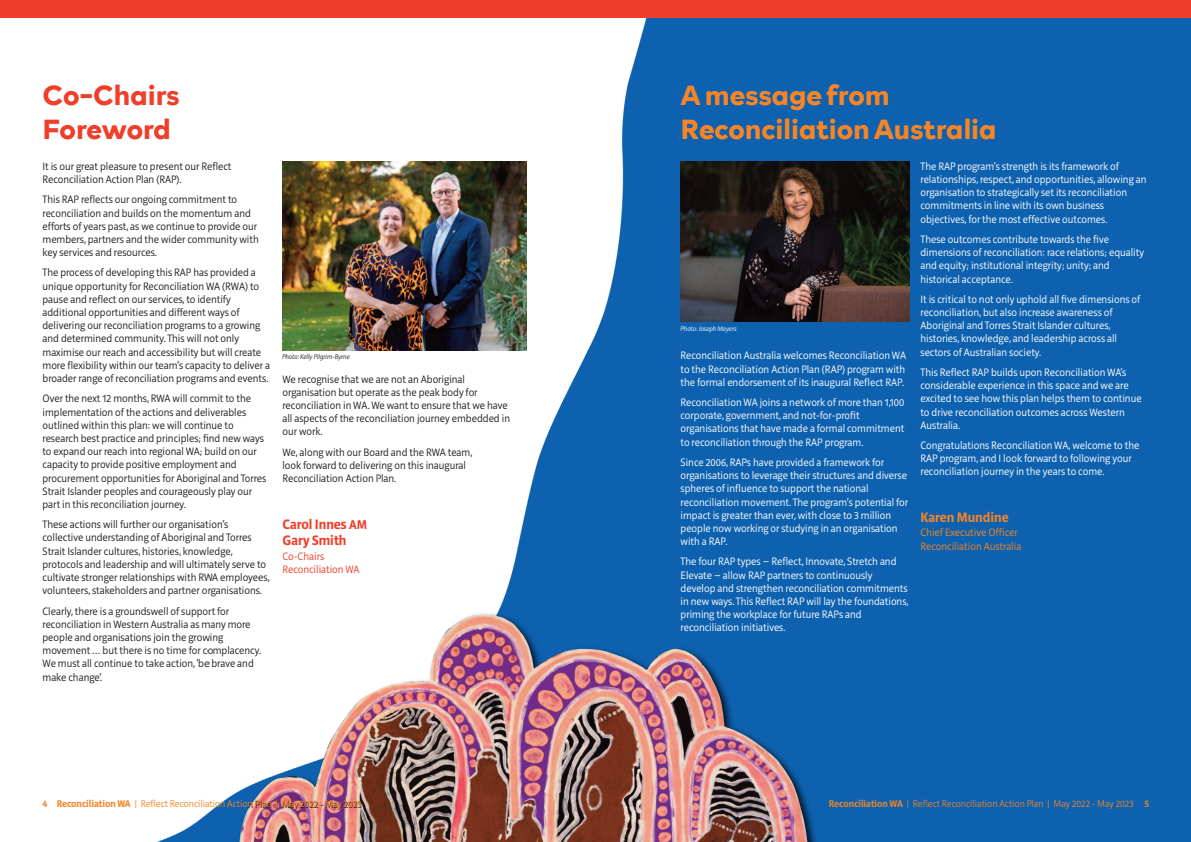
<style>
.page{position:relative;width:1191px;height:842px;background:#fff}
.page>*{position:absolute;margin:0;border:0;box-sizing:border-box;transform-origin:0 0}
.t1{font:700 28px/33.6px "Rockford Sans";color:#f58527}
.t2{font:700 28px/33.6px "Rockford Sans";color:#ef3e2a}
.t3{font:700 14px/16.8px "Riga";color:#ef3e2a}
.t4{font:700 14px "Riga";color:#f58527}
.t5{font:300 11px/13.2px "Riga";color:#231f20}
.t6{font:300 11px/13.2px "Riga";color:#fff}
.t7{font:300 11px "Riga";color:#f58527}
.t8{font:300 11px "Riga";color:#ef3e2a}
.t9{font:300 10px "Riga";color:#f58527}
.t10{font:300 10px "Riga";color:#e3842f}
.t11{font:italic 300 7px "Riga";color:#231f20}
.t12{font:italic 300 7px "Riga";color:#fff}
.s1{font-size:13px}
.s2{font-weight:700}
.s3{color:#231f20}
</style>
<div class="page">
<img style="left:73px;top:17px;width:575px;height:825px">
<div style="left:648px;top:0;width:543px;height:842px;background:#0d61af"></div>
<img style="left:680px;top:162px;width:229px;height:160px">
<div style="left:0;top:0;width:595px;height:17px;background:#ef3e2a"></div>
<div style="left:595px;top:0;width:596px;height:17px;background:#ef3e2a"></div>
<img style="left:209px;top:576px;width:607px;height:266px">
<img style="left:239px;top:614px;width:569px;height:228px">
<img style="left:282px;top:162px;width:244px;height:188px">
<p class="t2" style="left:43px;top:81px;width:139px">Co-Chairs<br>Foreword</p>
<p class="t5" style="left:43px;top:160px;width:190px">It is our great pleasure to present our Reflect<br>Reconciliation Action Plan (RAP).</p>
<p class="t5" style="left:43px;top:194px;width:218px">This RAP reflects our ongoing commitment to reconciliation and builds on the momentum and efforts of years past, as we continue to provide our members, partners and the wider community with key services and resources.</p>
<p class="t5" style="left:43px;top:267px;width:229px">The process of developing this RAP has provided a unique opportunity for Reconciliation WA (RWA) to pause and reflect on our services, to identify additional opportunities and different ways of delivering our reconciliation programs to a growing and determined community. This will not only maximise our reach and accessibility but will create more flexibility within our team’s capacity to deliver a broader range of reconciliation programs and events.</p>
<p class="t5" style="left:43px;top:393px;width:225px">Over the next 12 months, RWA will commit to the implementation of the actions and deliverables outlined within this plan: we will continue to research best practice and principles; find new ways to expand our reach into regional WA; build on our capacity to provide positive employment and procurement opportunities for Aboriginal and Torres Strait Islander peoples and courageously play our part in this reconciliation journey.</p>
<p class="t5" style="left:43px;top:519px;width:229px">These actions will further our organisation’s collective understanding of Aboriginal and Torres Strait Islander cultures, histories, knowledge, protocols and leadership and will ultimately serve to cultivate stronger relationships with RWA employees, volunteers, stakeholders and partner organisations.</p>
<p class="t5" style="left:43px;top:605px;width:220px">Clearly, there is a groundswell of support for reconciliation in Western Australia as many more people and organisations join the growing movement … but there is no time for complacency.<br>We must all continue to take action, ‘be brave and make change’.</p>
<p class="t11" style="left:282px;top:354px;width:69px">Photo: Kelly Pilgrim-Byrne</p>
<p class="t5" style="left:282px;top:373px;width:229px">We recognise that we are not an Aboriginal organisation but operate as the peak body for reconciliation in WA. We want to ensure that we have all aspects of the reconciliation journey embedded in our work.</p>
<p class="t5" style="left:282px;top:446px;width:191px">We, along with our Board and the RWA team, look forward to delivering on this inaugural<br>Reconciliation Action Plan.</p>
<p class="t3" style="left:282px;top:516px;width:86px">Carol Innes <span class="s1">AM<br></span>Gary Smith</p>
<p class="t8" style="left:282px;top:552px;width:43px">Co-Chairs</p>
<p class="t8" style="left:282px;top:565px;width:79px">Reconciliation WA</p>
<p class="t1" style="left:680px;top:81px;width:318px">A message from<br>Reconciliation Australia</p>
<p class="t12" style="left:680px;top:326px;width:57px">Photo: Joseph Mayers</p>
<p class="t6" style="left:680px;top:350px;width:227px;text-align:justify">Reconciliation Australia welcomes Reconciliation WA to the Reconciliation Action Plan (RAP) program with the formal endorsement of its inaugural Reflect RAP.</p>
<p class="t6" style="left:680px;top:397px;width:225px">Reconciliation WA joins a network of more than 1,100 corporate, government, and not-for-profit organisations that have made a formal commitment to reconciliation through the RAP program.</p>
<p class="t6" style="left:680px;top:456px;width:229px">Since 2006, RAPs have provided a framework for organisations to leverage their structures and diverse spheres of influence to support the national reconciliation movement. The program’s potential for impact is greater than ever, with close to 3 million people now working or studying in an organisation with a RAP.</p>
<p class="t6" style="left:680px;top:556px;width:229px">The four RAP types — Reflect, Innovate, Stretch and Elevate — allow RAP partners to continuously develop and strengthen reconciliation commitments in new ways. This Reflect RAP will lay the foundations, priming the workplace for future RAPs and reconciliation initiatives.</p>
<p class="t6" style="left:920px;top:160px;width:227px">The RAP program’s strength is its framework of relationships, respect, and opportunities, allowing an organisation to strategically set its reconciliation commitments in line with its own business objectives, for the most effective outcomes.</p>
<p class="t6" style="left:920px;top:234px;width:225px">These outcomes contribute towards the five dimensions of reconciliation: race relations; equality and equity; institutional integrity; unity; and historical acceptance.</p>
<p class="t6" style="left:920px;top:293px;width:221px">It is critical to not only uphold all five dimensions of reconciliation, but also increase awareness of Aboriginal and Torres Strait Islander cultures, histories, knowledge, and leadership across all sectors of Australian society.</p>
<p class="t6" style="left:920px;top:366px;width:223px">This Reflect RAP builds upon Reconciliation WA’s considerable experience in this space and we are excited to see how this plan helps them to continue to drive reconciliation outcomes across Western Australia.</p>
<p class="t6" style="left:920px;top:440px;width:220px">Congratulations Reconciliation WA, welcome to the<br>RAP program, and I look forward to following your reconciliation journey in the years to come.</p>
<p class="t4" style="left:920px;top:511px;width:90px">Karen Mundine</p>
<p class="t7" style="left:920px;top:528px;width:99px">Chief Executive Officer</p>
<p class="t7" style="left:920px;top:542px;width:102px">Reconciliation Australia</p>
<p class="t9" style="left:43px;top:800px;width:321px"><span class="s2">4 Reconciliation WA</span> | Reflect Reconciliation Actio<span class="s3">n Plan | May 2022 - May 2023</span></p>
<p class="t10" style="left:828px;top:800px;width:322px"><span class="s2">Reconciliation WA</span> | Reflect Reconciliation Action Plan | May 2022 - May 2023 <span class="s2">5</span></p>
</div>
